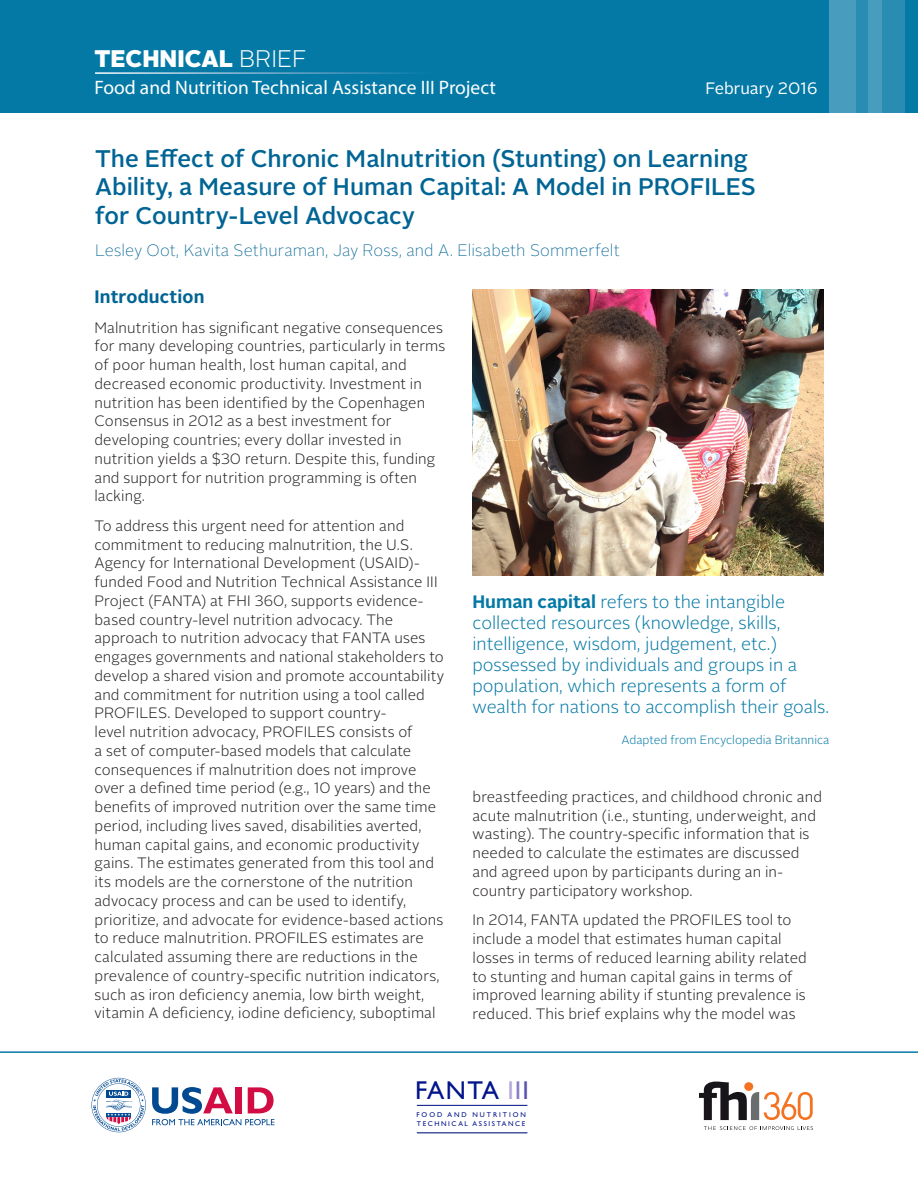
<style>
.page{position:relative;width:918px;height:1188px;background:#fff}
.page>*{position:absolute;margin:0;border:0;box-sizing:border-box;transform-origin:0 0}
.t1{font:25.95px "Gill Sans";letter-spacing:.04em;color:#00148b}
.t2{font:500 24px/28.8px "Alright Sans";letter-spacing:.005em;color:#006494}
.t3{font:900 24px "Alright Sans";color:#fff}
.t4{font:19.5px "Myriad Pro";color:#fff}
.Heading{font:300 18px/21px "Alright Sans";color:#0479a6}
.Heading_One{font:700 18px "Alright Sans";letter-spacing:.005em;color:#006494}
.t5{font:100 16.5px "Alright Sans";letter-spacing:.01em;color:#006494}
.t6{font:16.5px "Alright Sans";color:#fff}
.t7{font:300 15px/18.8px "Alright Sans";letter-spacing:.005em;color:#231f20}
.Heading-2{font:300 12px "Alright Sans";color:#0479a6}
.t8{font:7.05px/9.8px "Gill Sans";letter-spacing:.23em;color:#00148b}
.s1{font-weight:300}
.s2{font-weight:500;font-size:19.5px;color:#fff}
.s3{font-weight:700}
.s4{color:#b4a9da}
.s5{color:#887dc5}
.s6{color:#5852af}
</style>
<div class="page">
<div style="left:0;top:0;width:918px;height:112px;background:#0479a6"></div>
<div style="left:856px;top:0;width:49px;height:113px;background:#298cb3"></div>
<div style="left:829px;top:0;width:27px;height:113px;background:#489dbe"></div>
<svg style="left:868px;top:0;width:13px;height:113px"></svg>
<hr style="left:95px;top:72px;width:396px;height:2px;background:#fff">
<img style="left:472px;top:289px;width:352px;height:287px">
<svg style="left:152px;top:1087px;width:122px;height:38px"></svg>
<svg style="left:92px;top:1078px;width:54px;height:54px"></svg>
<hr style="left:417px;top:1105px;width:110px;height:1px;background:#00148b">
<hr style="left:417px;top:1133px;width:110px;height:1px;background:#00148b">
<svg style="left:699px;top:1082px;width:114px;height:38px"></svg>
<svg style="left:704px;top:1126px;width:109px;height:4px"></svg>
<hr style="left:0;top:1051px;width:918px;height:2px;background:#0479a6">
<h2 class="t3" style="left:94px;top:42px;width:214px">TECHNICAL <span class="s1">BRIEF</span></h2>
<h3 class="t4" style="left:94px;top:75px;width:403px">Food and Nutrition Technical Assistance III Project</h3>
<p class="t6" style="left:706px;top:77px;width:113px">February 2016</p>
<p class="t2" style="left:95px;top:144px;width:662px">The Effect of Chronic Malnutrition (Stunting) on Learning<br>Ability, a Measure of Human Capital: A Model in PROFILES for Country-Level Advocacy</p>
<p class="t5" style="left:95px;top:239px;width:575px">Lesley Oot, Kavita Sethuraman, Jay Ross, and A. Elisabeth Sommerfelt<span class="s2">Diets</span></p>
<p class="Heading_One" style="left:94px;top:284px;width:111px">Introduction</p>
<p class="t7" style="left:94px;top:318px;width:352px">Malnutrition has significant negative consequences for many developing countries, particularly in terms of poor human health, lost human capital, and decreased economic productivity. Investment in nutrition has been identified by the Copenhagen Consensus in 2012 as a best investment for developing countries; every dollar invested in nutrition yields a $30 return. Despite this, funding and support for nutrition programming is often lacking.</p>
<p class="t7" style="left:94px;top:517px;width:351px">To address this urgent need for attention and commitment to reducing malnutrition, the U.S.<br>Agency for International Development (USAID)- funded Food and Nutrition Technical Assistance III Project (FANTA) at FHI 360, supports evidence&shy;based country-level nutrition advocacy. The approach to nutrition advocacy that FANTA uses engages governments and national stakeholders to develop a shared vision and promote accountability and commitment for nutrition using a tool called PROFILES. Developed to support country-<br>level nutrition advocacy, PROFILES consists of<br>a set of computer-based models that calculate consequences if malnutrition does not improve over a defined time period (e.g., 10 years) and the benefits of improved nutrition over the same time period, including lives saved, disabilities averted, human capital gains, and economic productivity gains. The estimates generated from this tool and its models are the cornerstone of the nutrition advocacy process and can be used to identify, prioritize, and advocate for evidence-based actions to reduce malnutrition. PROFILES estimates are calculated assuming there are reductions in the prevalence of country-specific nutrition indicators, such as iron deficiency anemia, low birth weight, vitamin A deficiency, iodine deficiency, suboptimal</p>
<p class="Heading" style="left:472px;top:591px;width:358px"><span class="s3">Human capital</span> refers to the intangible collected resources (knowledge, skills, intelligence, wisdom, judgement, etc.) possessed by individuals and groups in a population, which represents a form of wealth for nations to accomplish their goals.</p>
<p class="Heading-2" style="left:621px;top:732px;width:210px">Adapted from Encyclopedia Britannica</p>
<p class="t7" style="left:472px;top:788px;width:351px">breastfeeding practices, and childhood chronic and acute malnutrition (i.e., stunting, underweight, and wasting). The country-specific information that is needed to calculate the estimates are discussed and agreed upon by participants during an in&shy;country participatory workshop.</p>
<p class="t7" style="left:472px;top:911px;width:336px">In 2014, FANTA updated the PROFILES tool to include a model that estimates human capital losses in terms of reduced learning ability related to stunting and human capital gains in terms of improved learning ability if stunting prevalence is reduced. This brief explains why the model was</p>
<p class="t1" style="left:415px;top:1075px;width:115px">FANTA <span class="s4">I</span><span class="s5">I</span><span class="s6">I</span></p>
<p class="t8" style="left:416px;top:1109px;width:111px">FOOD AND NUTRITION<br>TECHNICAL ASSISTANCE</p>
</div>
